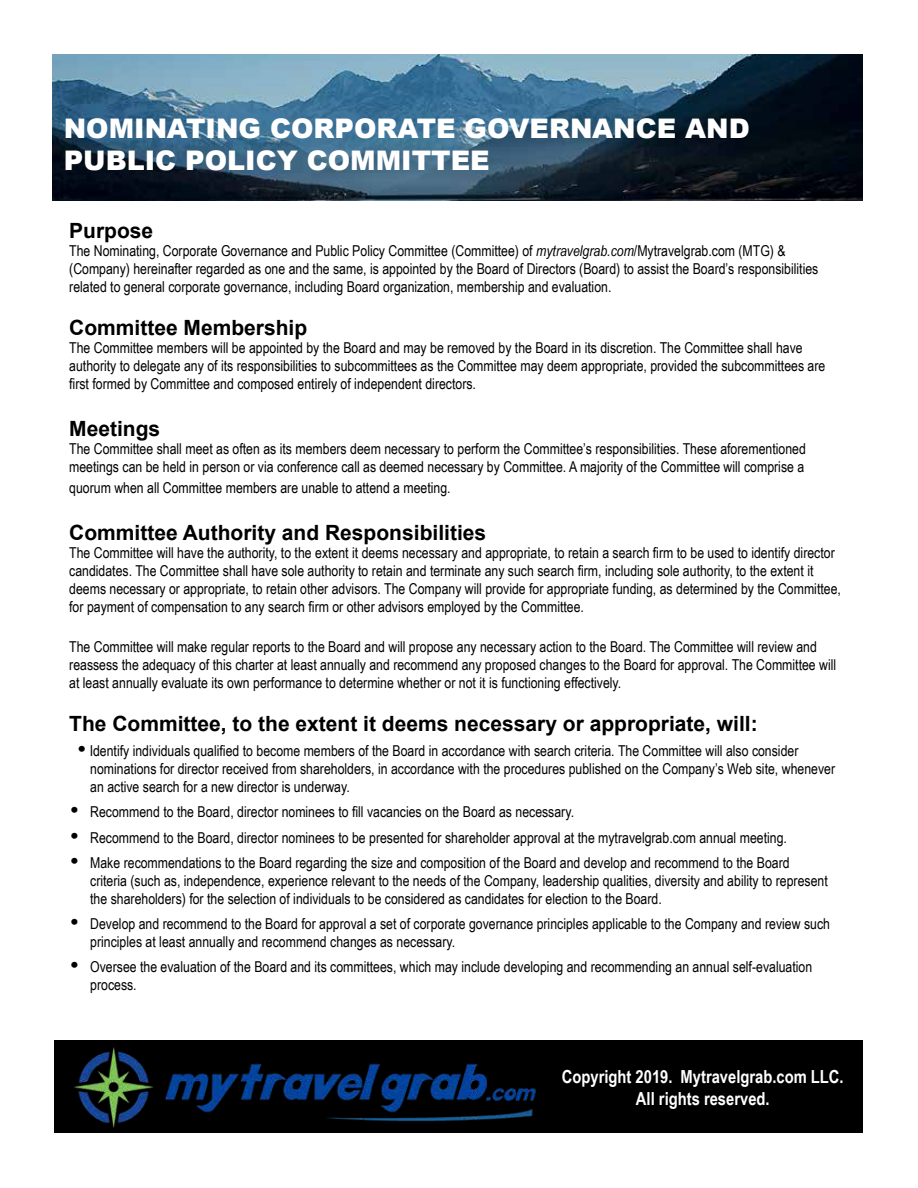
<style>
.page{position:relative;width:918px;height:1188px;background:#fff}
.page>*{position:absolute;margin:0;border:0;box-sizing:border-box;transform-origin:0 0}
.t1{font:900 27px/32.4px "Arial";color:#fff}
.t2{font:700 21px "Arial";color:#000}
.t3{font:700 18px/21.6px "Arial Narrow";color:#fff;text-align:center}
.t4{font:15px/18px "Arial Narrow";color:#000}
.s1{font-style:italic}
.s2{font-family:"Arial";font-weight:700;font-size:21px}
</style>
<div class="page">
<div style="left:54px;top:1040px;width:808px;height:92px;background:#000"></div>
<img style="left:74px;top:1047px;width:462px;height:81px">
<img style="left:52px;top:54px;width:810px;height:147px">
<h1 class="t1" style="left:64px;top:111px;width:688px">NOMINATING CORPORATE GOVERNANCE AND<br>PUBLIC POLICY COMMITTEE</h1>
<h2 class="t2" style="left:69px;top:216px;width:86px">Purpose</h2>
<p class="t4" style="left:69px;top:241px;width:751px">The Nominating, Corporate Governance and Public Policy Committee (Committee) of <span class="s1">mytravelgrab.com</span>/Mytravelgrab.com (MTG) &amp; (Company) hereinafter regarded as one and the same, is appointed by the Board of Directors (Board) to assist the Board’s responsibilities related to general corporate governance, including Board organization, membership and evaluation.</p>
<h2 class="t2" style="left:69px;top:313px;width:240px">Committee Membership</h2>
<p class="t4" style="left:69px;top:338px;width:758px">The Committee members will be appointed by the Board and may be removed by the Board in its discretion. The Committee shall have authority to delegate any of its responsibilities to subcommittees as the Committee may deem appropriate, provided the subcommittees are first formed by Committee and composed entirely of independent directors.</p>
<h2 class="t2" style="left:69px;top:414px;width:93px">Meetings</h2>
<p class="t4" style="left:69px;top:439px;width:738px">The Committee shall meet as often as its members deem necessary to perform the Committee’s responsibilities. These aforementioned meetings can be held in person or via conference call as deemed necessary by Committee. A majority of the Committee will comprise a</p>
<p class="t4" style="left:69px;top:479px;width:383px">quorum when all Committee members are unable to attend a meeting.</p>
<h2 class="t2" style="left:69px;top:518px;width:418px">Committee Authority and Responsibilities</h2>
<p class="t4" style="left:69px;top:543px;width:773px">The Committee will have the authority, to the extent it deems necessary and appropriate, to retain a search firm to be used to identify director candidates. The Committee shall have sole authority to retain and terminate any such search firm, including sole authority, to the extent it deems necessary or appropriate, to retain other advisors. The Company will provide for appropriate funding, as determined by the Committee, for payment of compensation to any search firm or other advisors employed by the Committee.</p>
<p class="t4" style="left:69px;top:637px;width:769px">The Committee will make regular reports to the Board and will propose any necessary action to the Board. The Committee will review and reassess the adequacy of this charter at least annually and recommend any proposed changes to the Board for approval. The Committee will at least annually evaluate its own performance to determine whether or not it is functioning effectively.</p>
<h2 class="t2" style="left:69px;top:709px;width:690px">The Committee, to the extent it deems necessary or appropriate, will:</h2>
<p class="t4" style="left:90px;top:741px;width:746px;text-indent:-12px"><span class="s2">•</span> Identify individuals qualified to become members of the Board in accordance with search criteria. The Committee will also consider nominations for director received from shareholders, in accordance with the procedures published on the Company’s Web site, whenever an active search for a new director is underway.</p>
<p class="t4" style="left:71px;top:803px;width:505px"><span class="s2">•</span> Recommend to the Board, director nominees to fill vacancies on the Board as necessary.</p>
<p class="t4" style="left:71px;top:828px;width:718px"><span class="s2">•</span> Recommend to the Board, director nominees to be presented for shareholder approval at the mytravelgrab.com annual meeting.</p>
<p class="t4" style="left:90px;top:853px;width:739px;text-indent:-20px"><span class="s2">•</span> Make recommendations to the Board regarding the size and composition of the Board and develop and recommend to the Board criteria (such as, independence, experience relevant to the needs of the Company, leadership qualities, diversity and ability to represent the shareholders) for the selection of individuals to be considered as candidates for election to the Board.</p>
<p class="t4" style="left:90px;top:914px;width:741px;text-indent:-20px"><span class="s2">•</span> Develop and recommend to the Board for approval a set of corporate governance principles applicable to the Company and review such principles at least annually and recommend changes as necessary.</p>
<p class="t4" style="left:90px;top:957px;width:724px;text-indent:-20px"><span class="s2">•</span> Oversee the evaluation of the Board and its committees, which may include developing and recommending an annual self-evaluation process.</p>
<p class="t3" style="left:562px;top:1065px;width:283px">Copyright 2019. Mytravelgrab.com LLC.<br>All rights reserved.</p>
</div>
